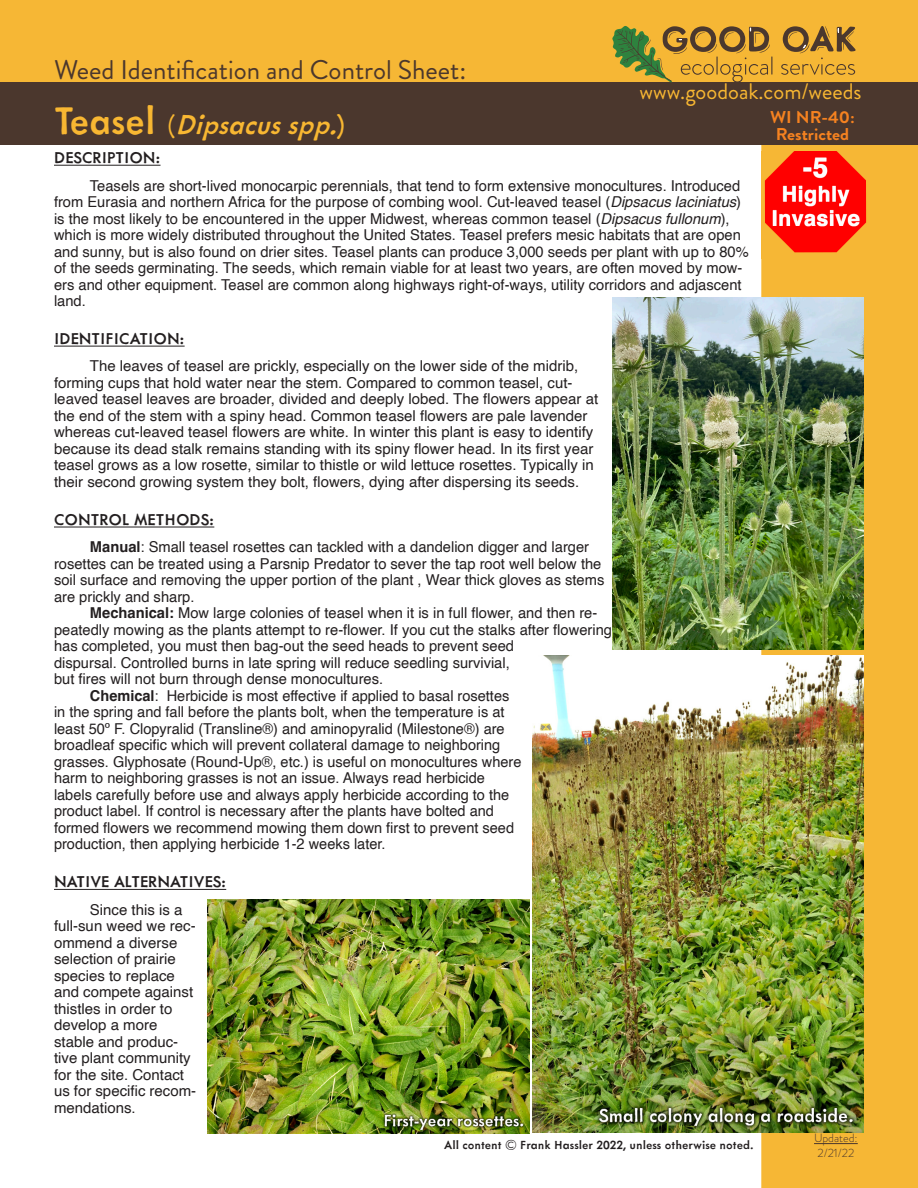
<style>
.page{position:relative;width:918px;height:1188px;background:#fff}
.page>*{position:absolute;margin:0;border:0;box-sizing:border-box;transform-origin:0 0}
.Main_Title{font:italic 500 31.5px "Metallophile Sp 8";color:#f8b732;scale:.95 1}
.Main_Title-2{font:27px "Brandon Grotesque";color:#4b372d}
.Body_Text{font:22.5px "Brandon Grotesque";color:#f8b732}
.sub-header{font:500 18px "Metallophile Sp 8";color:#231f20}
.t1{font:700 17.1px "Brandon Grotesque";color:#f58220;scale:1.05 1}
.Text{font:15px/16.5px "Helvetica";color:#231f20}
.sub-header-2{font:500 13.5px "Metallophile Sp 8";color:#231f20}
.sub-header-3{font:300 12px "Brandon Grotesque";color:#4b372d}
.s1{font-style:normal;font-size:44.1px}
.s2{font-style:normal}
.s3{font-style:italic}
.s4{font-weight:700}
</style>
<div class="page">
<div style="left:2px;top:2px;width:914px;height:112px;background:#f6b735"></div>
<div style="left:0;top:0;width:918px;height:117px;border:6px solid #f6b735"></div>
<div style="left:764px;top:2px;width:152px;height:1184px;background:#f6b735"></div>
<div style="left:761px;top:0;width:157px;height:1188px;border:6px solid #f6b735"></div>
<hr style="left:54px;top:165px;width:107px;height:1px;background:#231f20">
<hr style="left:54px;top:346px;width:131px;height:1px;background:#231f20">
<hr style="left:54px;top:527px;width:160px;height:1px;background:#231f20">
<hr style="left:54px;top:889px;width:172px;height:1px;background:#231f20">
<div style="left:761px;top:151px;width:108px;height:108px;background:#f6b735"></div>
<img style="left:764px;top:151px;width:103px;height:102px">
<hr style="left:814px;top:1143px;width:44px;height:1px;background:#4b372d">
<div style="left:0;top:83px;width:918px;height:62px;background:#4b372d"></div>
<svg style="left:781px;top:26px;width:75px;height:49px"></svg>
<svg style="left:612px;top:26px;width:160px;height:57px"></svg>
<img style="left:532px;top:655px;width:332px;height:477px">
<img style="left:207px;top:899px;width:322px;height:235px">
<img style="left:612px;top:297px;width:252px;height:353px">
<p class="Main_Title-2" style="left:54px;top:51px;width:414px">Weed Identification and Control Sheet:</p>
<p class="Main_Title" style="left:54px;top:105px;width:310px"><span class="s1">Te a s e l</span> <span class="s2">(</span> Dipsacusspp.<span class="s2">)</span></p>
<p class="Body_Text" style="left:640px;top:76px;width:223px">www.goodoak.com/weeds</p>
<p class="t1" style="left:770px;top:105px;width:82px">WI NR-40:</p>
<p class="t1" style="left:776px;top:122px;width:72px">Restricted</p>
<p class="sub-header" style="left:54px;top:147px;width:108px">DESCRIPTION:</p>
<p class="Text" style="left:54px;top:177px;width:696px;text-indent:36px">Teasels are short-lived monocarpic perennials, that tend to form extensive monocultures. Introduced from Eurasia and northern Africa for the purpose of combing wool. Cut-leaved teasel (<span class="s3">Dipsacus laciniatus</span>) is the most likely to be encountered in the upper Midwest, whereas common teasel (<span class="s3">Dipsacus fullonum</span>), which is more widely distributed throughout the United States. Teasel prefers mesic habitats that are open and sunny, but is also found on drier sites. Teasel plants can produce 3,000 seeds per plant with up to 80% of the seeds germinating. The seeds, which remain viable for at least two years, are often moved by mow&shy;ers and other equipment. Teasel are common along highways right-of-ways, utility corridors and adjascent land.</p>
<p class="sub-header" style="left:54px;top:328px;width:132px">IDENTIFICATION:</p>
<p class="Text" style="left:54px;top:358px;width:546px;text-indent:36px">The leaves of teasel are prickly, especially on the lower side of the midrib, forming cups that hold water near the stem. Compared to common teasel, cut&shy;leaved teasel leaves are broader, divided and deeply lobed. The flowers appear at the end of the stem with a spiny head. Common teasel flowers are pale lavender whereas cut-leaved teasel flowers are white. In winter this plant is easy to identify because its dead stalk remains standing with its spiny flower head. In its first year teasel grows as a low rosette, similar to thistle or wild lettuce rosettes. Typically in their second growing system they bolt, flowers, dying after dispersing its seeds.</p>
<p class="sub-header" style="left:54px;top:509px;width:162px">CONTROL METHODS:</p>
<p class="Text" style="left:54px;top:539px;width:552px;text-indent:36px"><span class="s4">Manual</span>: Small teasel rosettes can tackled with a dandelion digger and larger rosettes can be treated using a Parsnip Predator to sever the tap root well below the soil surface and removing the upper portion of the plant , Wear thick gloves as stems are prickly and sharp.</p>
<p class="Text" style="left:54px;top:605px;width:560px;text-indent:36px"><span class="s4">Mechanical:</span> Mow large colonies of teasel when it is in full flower, and then re&shy;peatedly mowing as the plants attempt to re-flower. If you cut the stalks after flowering has completed, you must then bag-out the seed heads to prevent seed<br>dispursal. Controlled burns in late spring will reduce seedling survivial,<br>but fires will not burn through dense monocultures.</p>
<p class="Text" style="left:54px;top:688px;width:469px;text-indent:36px"><span class="s4">Chemical</span>: Herbicide is most effective if applied to basal rosettes in the spring and fall before the plants bolt, when the temperature is at least 50º F. Clopyralid (Transline®) and aminopyralid (Milestone®) are broadleaf specific which will prevent collateral damage to neighboring grasses. Glyphosate (Round-Up®, etc.) is useful on monocultures where harm to neighboring grasses is not an issue. Always read herbicide labels carefully before use and always apply herbicide according to the product label. If control is necessary after the plants have bolted and formed flowers we recommend mowing them down first to prevent seed production, then applying herbicide 1-2 weeks later.</p>
<p class="sub-header" style="left:54px;top:871px;width:174px">NATIVE ALTERNATIVES:</p>
<p class="Text" style="left:54px;top:902px;width:144px;text-indent:36px">Since this is a full-sun weed we rec&shy;ommend a diverse selection of prairie species to replace and compete against thistles in order to develop a more stable and produc&shy;tive plant community for the site. Contact us for specific recom&shy;mendations.</p>
<p class="sub-header-2" style="left:444px;top:1137px;width:311px">All content © Frank Hassler 2022, unless otherwise noted.</p>
<p class="sub-header-3" style="left:814px;top:1130px;width:45px">Updated:</p>
<p class="sub-header-3" style="left:817px;top:1145px;width:38px">2/21/22</p>
</div>
